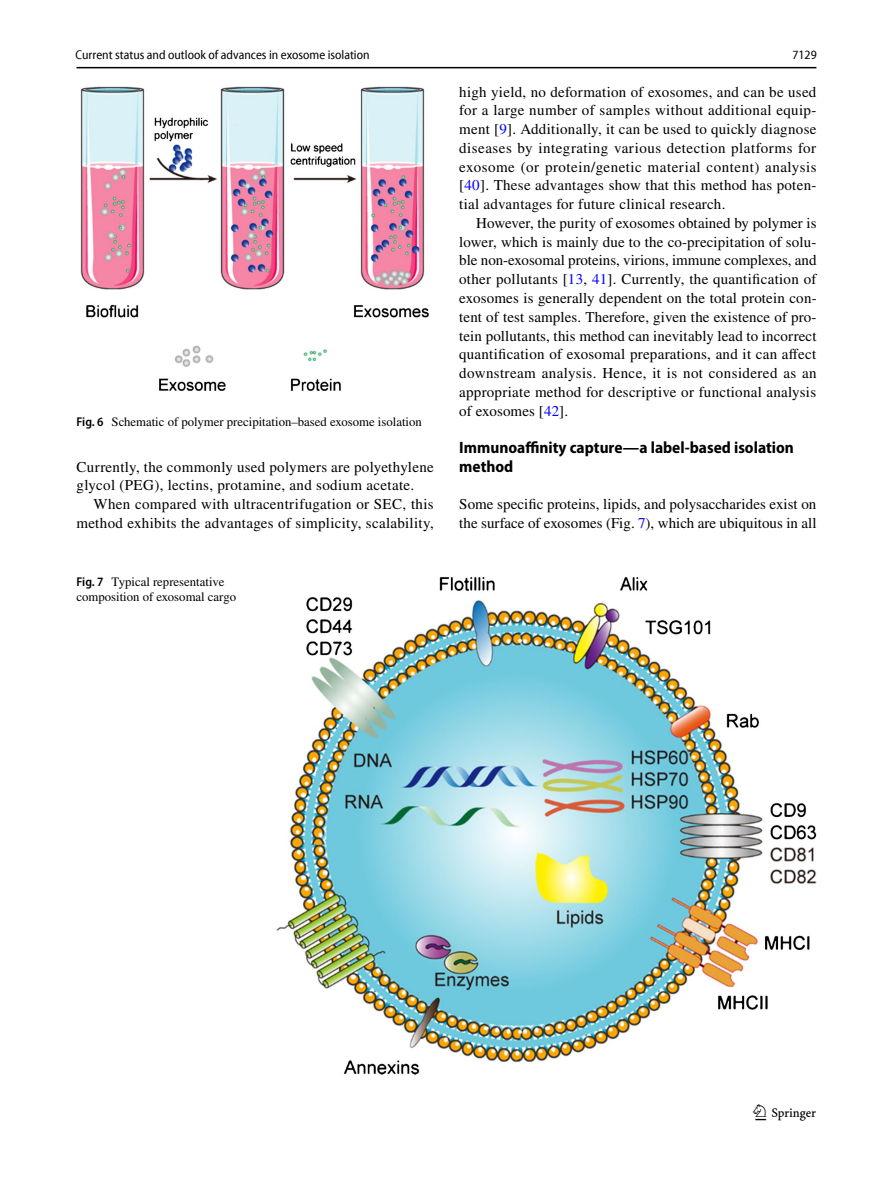
<style>
.page{position:relative;width:893px;height:1187px;background:#fff}
.page>*{position:absolute;margin:0;border:0;box-sizing:border-box;transform-origin:0 0}
.t1{font:22.5px "Springnew Regular 3";color:#000}
.t2{font:700 semi-condensed 16.5px/18.8px "Myriad Pro";color:#000}
.t3{font:15px/18.8px "STIX";letter-spacing:.02em;color:#000;text-align:justify}
.t4{font:15px/18.8px "STIX";color:#000}
.t5{font:12.75px/15px "STIX";color:#000}
.t6{font:semi-condensed 12.75px "Myriad Pro Unic";color:#000}
.s1{font-family:"Myriad Pro";font-weight:600;font-stretch:semi-condensed}
.s2{color:#00f}
</style>
<div class="page">
<hr style="left:77px;top:67px;width:739px;height:1px;background:#000">
<img style="left:81px;top:87px;width:348px;height:304px">
<img style="left:276px;top:577px;width:540px;height:496px">
<p class="t6" style="left:76px;top:50px;width:296px">Current status and outlook of advances in exosome isolation</p>
<p class="t6" style="left:792px;top:50px;width:26px">7129</p>
<p class="t5" style="left:77px;top:415px;width:347px"><span class="s1">Fig. 6</span> Schematic of polymer precipitation–based exosome isolation</p>
<p class="t3" style="left:77px;top:458px;width:359px">Currently, the commonly used polymers are polyethylene glycol (PEG), lectins, protamine, and sodium acetate.</p>
<p class="t3" style="left:77px;top:496px;width:359px;text-align:right">When compared with ultracentrifugation or SEC, this method exhibits the advantages of simplicity, scalability,</p>
<p class="t5" style="left:77px;top:575px;width:161px"><span class="s1">Fig. 7</span> Typical representative composition of exosomal cargo</p>
<p class="t3" style="left:459px;top:83px;width:359px">high yield, no deformation of exosomes, and can be used for a large number of samples without additional equip&shy;ment [<span class="s2">9</span>]. Additionally, it can be used to quickly diagnose diseases by integrating various detection platforms for exosome (or protein/genetic material content) analysis [<span class="s2">40</span>]. These advantages show that this method has poten&shy;tial advantages for future clinical research.</p>
<p class="t3" style="left:459px;top:214px;width:359px;text-indent:17px">However, the purity of exosomes obtained by polymer is lower, which is mainly due to the co-precipitation of solu&shy;ble non-exosomal proteins, virions, immune complexes, and other pollutants [<span class="s2">13</span>, <span class="s2">41</span>]. Currently, the quantification of exosomes is generally dependent on the total protein con&shy;tent of test samples. Therefore, given the existence of pro&shy;tein pollutants, this method can inevitably lead to incorrect quantification of exosomal preparations, and it can affect downstream analysis. Hence, it is not considered as an appropriate method for descriptive or functional analysis of exosomes [<span class="s2">42</span>].</p>
<p class="t2" style="left:459px;top:438px;width:336px">Immunoaffinity capture—a label‑based isolation method</p>
<p class="t4" style="left:459px;top:496px;width:359px">Some specific proteins, lipids, and polysaccharides exist on the surface of exosomes (Fig. <span class="s2">7</span>), which are ubiquitous in all</p>
<h1 class="t1" style="left:755px;top:1104px;width:62px">1 3</h1>
</div>
